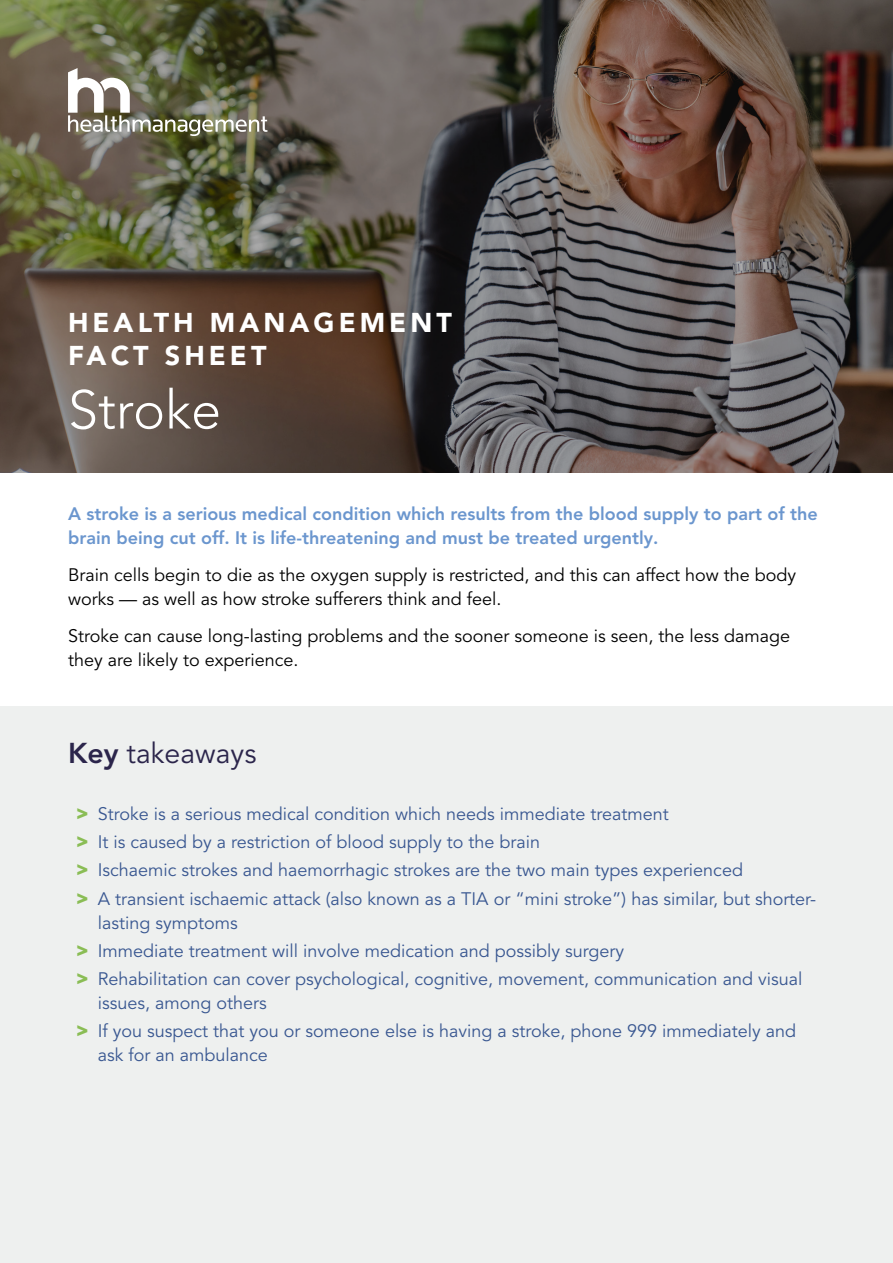
<style>
.page{position:relative;width:893px;height:1263px;background:#fff}
.page>*{position:absolute;margin:0;border:0;box-sizing:border-box;transform-origin:0 0}
.Front_Page_Title{font:300 54px "Avenir LT Pro";color:#fff}
.Sub-Heading{font:28.5px "Avenir LT Pro";color:#2b254b}
.Health_Matters{font:900 27px/32.4px "Avenir LT Pro";letter-spacing:.15em;color:#fff}
.t1{font:18px/24px "Avenir LT Pro";color:#395791}
.text_black{font:18px/24px "Avenir LT Pro";color:#000}
.Overview{font:800 18px/24px "Avenir LT Pro";color:#6b96ce}
.s1{font-weight:800}
.s2{font-family:"Arial";font-weight:900;color:#8abd55}
</style>
<div class="page">
<img style="left:0;top:0;width:893px;height:473px">
<div style="left:0;top:707px;width:893px;height:556px;background:#eef0ef"></div>
<svg style="left:68px;top:68px;width:200px;height:68px"></svg>
<p class="Health_Matters" style="left:68px;top:307px;width:385px">HEALTH MANAGEMENT<br>FACT SHEET</p>
<p class="Front_Page_Title" style="left:68px;top:378px;width:155px">Stroke</p>
<p class="Overview" style="left:68px;top:502px;width:751px">A stroke is a serious medical condition which results from the blood supply to part of the brain being cut off. It is life-threatening and must be treated urgently.</p>
<p class="text_black" style="left:68px;top:563px;width:730px">Brain cells begin to die as the oxygen supply is restricted, and this can affect how the body works — as well as how stroke sufferers think and feel.</p>
<p class="text_black" style="left:68px;top:624px;width:724px">Stroke can cause long-lasting problems and the sooner someone is seen, the less damage they are likely to experience.</p>
<p class="Sub-Heading" style="left:68px;top:736px;width:190px"><span class="s1">Key</span> takeaways</p>
<p class="t1" style="left:77px;top:802px;width:594px"><span class="s2">&gt;</span> Stroke is a serious medical condition which needs immediate treatment</p>
<p class="t1" style="left:77px;top:830px;width:465px"><span class="s2">&gt;</span> It is caused by a restriction of blood supply to the brain</p>
<p class="t1" style="left:77px;top:858px;width:668px"><span class="s2">&gt;</span> Ischaemic strokes and haemorrhagic strokes are the two main types experienced</p>
<p class="t1" style="left:98px;top:887px;width:720px;text-indent:-21px"><span class="s2">&gt;</span> A transient ischaemic attack (also known as a TIA or “mini stroke”) has similar, but shorter&shy;lasting symptoms</p>
<p class="t1" style="left:77px;top:939px;width:549px"><span class="s2">&gt;</span> Immediate treatment will involve medication and possibly surgery</p>
<p class="t1" style="left:98px;top:967px;width:706px;text-indent:-21px"><span class="s2">&gt;</span> Rehabilitation can cover psychological, cognitive, movement, communication and visual issues, among others</p>
<p class="t1" style="left:98px;top:1019px;width:700px;text-indent:-21px"><span class="s2">&gt;</span> If you suspect that you or someone else is having a stroke, phone 999 immediately and ask for an ambulance</p>
</div>
